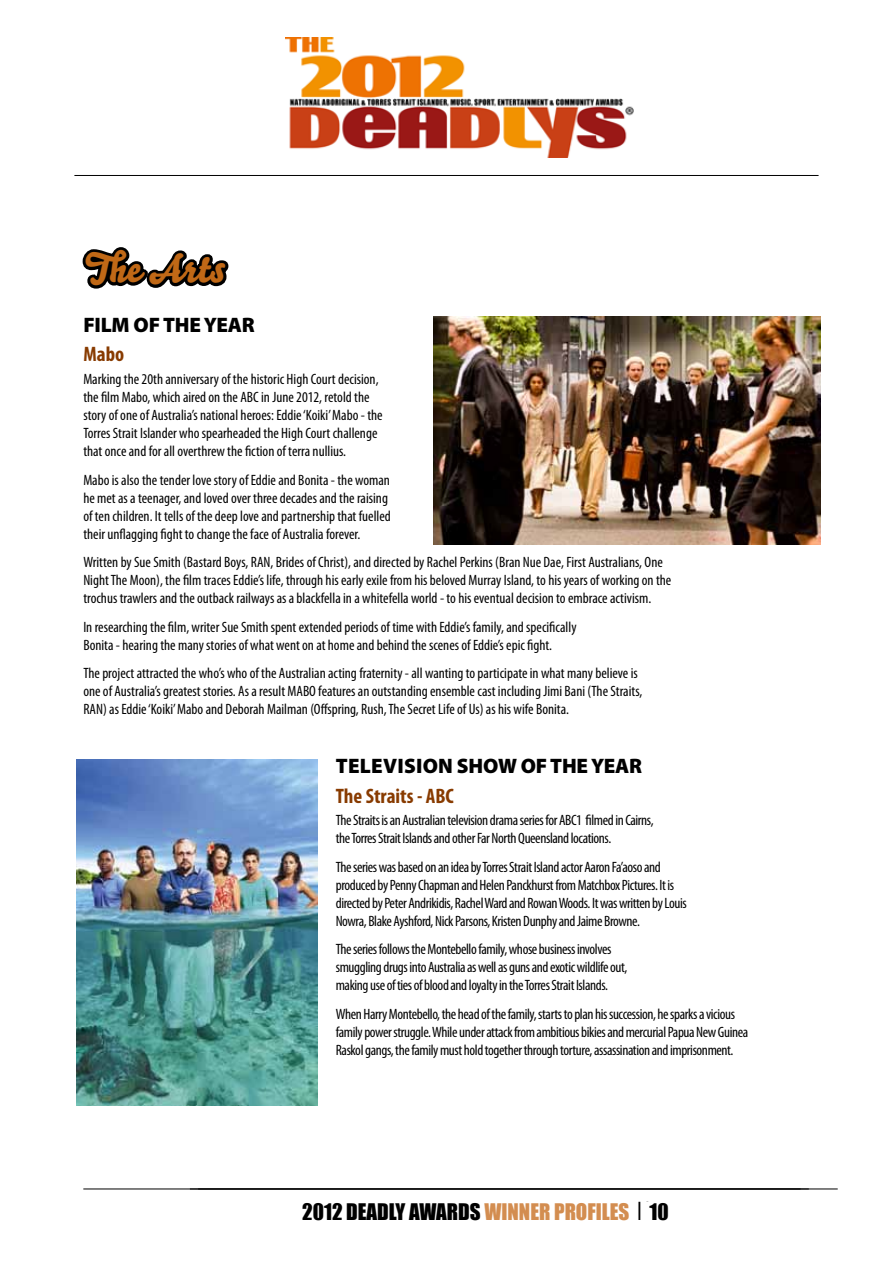
<style>
.page{position:relative;width:893px;height:1263px;background:#fff}
.page>*{position:absolute;margin:0;border:0;box-sizing:border-box;transform-origin:0 0}
.t1{font:39px "Bello Pro";color:#c06816}
.t2{font:900 21px "Myriad Pro";letter-spacing:-.01em;color:#000}
.t3{font:21px "Impact";color:#d38d50}
.t4{font:21px "Impact";color:#000}
.t5{font:700 condensed 21px "Myriad Pro";color:#883b00}
.t6{font:condensed 15px/18px "Myriad Pro";color:#000}
.t7{font:condensed 15px/18px "Myriad Pro";letter-spacing:-.025em;color:#000}
.s1{font-family:"Myriad Pro";font-size:27px;color:#000}
.s2{color:#000}
</style>
<div class="page">
<hr style="left:74px;top:175px;width:745px;height:1px;background:#000">
<hr style="left:83px;top:1188px;width:755px;height:1px;background:#000">
<svg style="left:82px;top:247px;width:147px;height:42px"></svg>
<img style="left:434px;top:316px;width:387px;height:228px">
<img style="left:285px;top:38px;width:349px;height:119px">
<img style="left:76px;top:759px;width:242px;height:347px">
<h1 class="t1" style="left:85px;top:241px;width:141px">The Arts</h1>
<h2 class="t2" style="left:83px;top:311px;width:173px">FILM OF THE YEAR</h2>
<h2 class="t5" style="left:83px;top:341px;width:42px">Mabo</h2>
<p class="t6" style="left:83px;top:370px;width:301px">Marking the 20th anniversary of the historic High Court decision, the film Mabo, which aired on the ABC in June 2012, retold the story of one of Australia’s national heroes: Eddie ‘Koiki’ Mabo - the Torres Strait Islander who spearheaded the High Court challenge that once and for all overthrew the fiction of terra nullius.</p>
<p class="t6" style="left:83px;top:470px;width:309px">Mabo is also the tender love story of Eddie and Bonita - the woman he met as a teenager, and loved over three decades and the raising of ten children. It tells of the deep love and partnership that fuelled their unflagging fight to change the face of Australia forever.</p>
<p class="t6" style="left:83px;top:553px;width:590px">Written by Sue Smith (Bastard Boys, RAN, Brides of Christ), and directed by Rachel Perkins (Bran Nue Dae, First Australians, One<br>Night The Moon), the film traces Eddie’s life, through his early exile from his beloved Murray Island, to his years of working on the trochus trawlers and the outback railways as a blackfella in a whitefella world - to his eventual decision to embrace activism.</p>
<p class="t6" style="left:83px;top:617px;width:495px">In researching the film, writer Sue Smith spent extended periods of time with Eddie’s family, and specifically<br>Bonita - hearing the many stories of what went on at home and behind the scenes of Eddie’s epic fight.</p>
<p class="t6" style="left:83px;top:664px;width:561px">The project attracted the who’s who of the Australian acting fraternity - all wanting to participate in what many believe is one of Australia’s greatest stories. As a result MABO features an outstanding ensemble cast including Jimi Bani (The Straits,<br>RAN) as Eddie ‘Koiki’ Mabo and Deborah Mailman (Offspring, Rush, The Secret Life of Us) as his wife Bonita.</p>
<h2 class="t2" style="left:336px;top:752px;width:25px">TELEVISION</h2>
<h2 class="t2" style="left:457px;top:752px;width:187px">SHOW OF THE YEAR</h2>
<h2 class="t5" style="left:336px;top:782px;width:120px">The Straits - ABC</h2>
<p class="t7" style="left:336px;top:811px;width:319px">The Straits is an Australian television drama series for ABC1 filmed in Cairns, the Torres Strait Islands and other Far North Queensland locations.</p>
<p class="t7" style="left:336px;top:858px;width:352px">The series was based on an idea by Torres Strait Island actor Aaron Fa’aoso and produced by Penny Chapman and Helen Panckhurst from Matchbox Pictures. It is directed by Peter Andrikidis, Rachel Ward and Rowan Woods. It was written by Louis Nowra, Blake Ayshford, Nick Parsons, Kristen Dunphy and Jaime Browne.</p>
<p class="t7" style="left:336px;top:940px;width:293px">The series follows the Montebello family, whose business involves smuggling drugs into Australia as well as guns and exotic wildlife out, making use of ties of blood and loyalty in the Torres Strait Islands.</p>
<p class="t7" style="left:336px;top:1005px;width:414px">When Harry Montebello, the head of the family, starts to plan his succession, he sparks a vicious family power struggle. While under attack from ambitious bikies and mercurial Papua New Guinea<br>Raskol gangs, the family must hold together through torture, assassination and imprisonment.</p>
<h2 class="t4" style="left:302px;top:1195px;width:67px">2012 DEADLY</h2>
<h2 class="t4" style="left:409px;top:1195px;width:24px">AWARDS</h2>
<h2 class="t3" style="left:484px;top:1195px;width:186px">WINNER PROFILES <span class="s1">I</span> <span class="s2">10</span></h2>
<h2 class="t4" style="left:310px;top:1195px;width:67px">2012 DEADLY</h2>
<h2 class="t4" style="left:417px;top:1195px;width:24px">AWARDS</h2>
<h2 class="t3" style="left:493px;top:1195px;width:186px">WINNER PROFILES <span class="s1">I</span> <span class="s2">10</span></h2>
</div>
